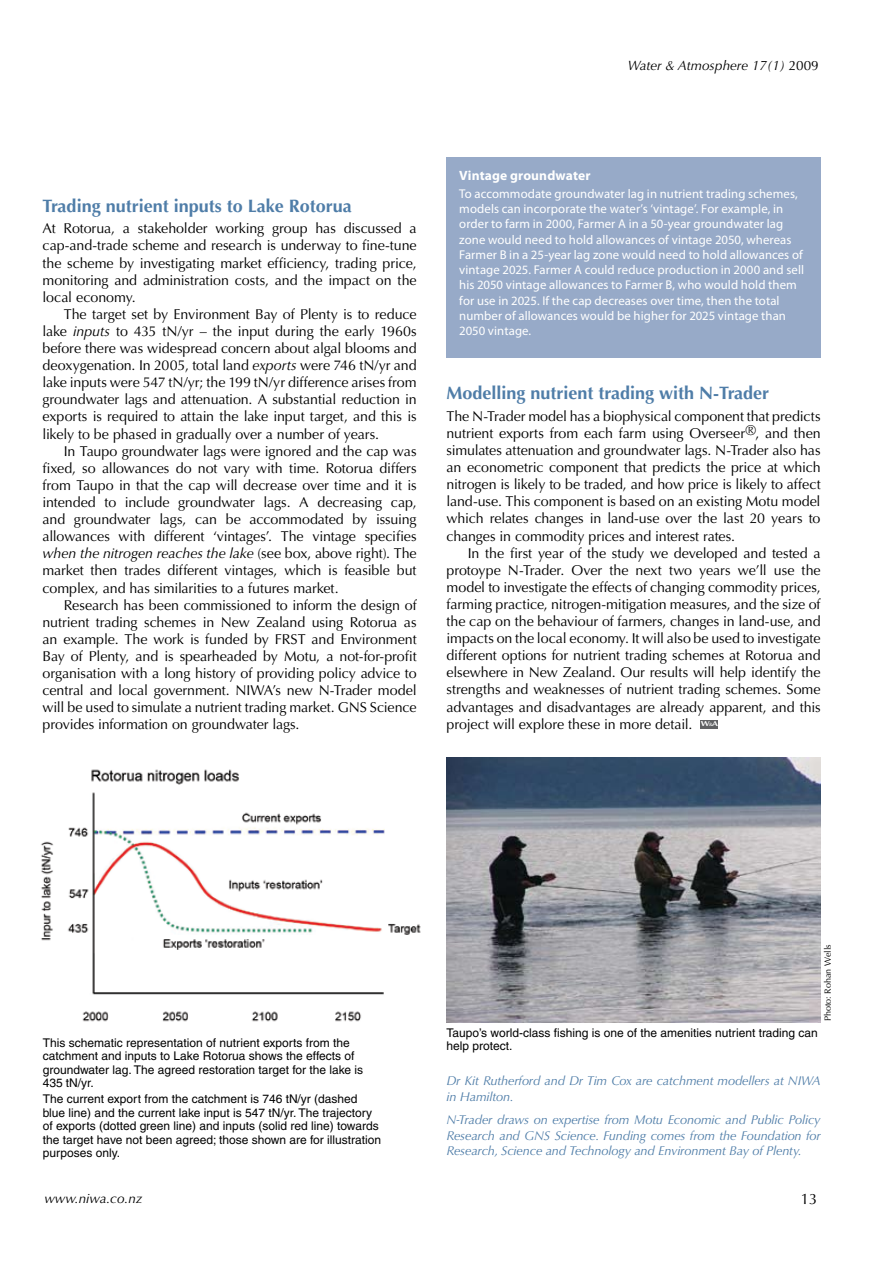
<style>
.page{position:relative;width:893px;height:1263px;background:#fff}
.page>*{position:absolute;margin:0;border:0;box-sizing:border-box;transform-origin:0 0}
.t1{font:700 18px "Optima LT Std";color:#4f7da8}
.t2{font:15px "Optima LT Std";color:#000}
.t3{font:14.25px/17.1px "Optima LT Std";letter-spacing:-.005em;color:#000;text-align:justify}
.t4{font:italic 13.5px "Optima LT Std";color:#000}
.t5{font:700 13.5px "Myriad Pro";letter-spacing:.01em;color:#fff}
.t6{font:12.75px/15.3px "Myriad Pro";letter-spacing:.005em;color:#fff}
.t7{font:italic 12.75px/15.3px "Optima LT Std";letter-spacing:-.01em;color:#4f7da8}
.t8{font:12px/13.5px "Helvetica";color:#000}
.t9{font:9px "Optima";color:#000}
.s1{font-style:normal}
.s2{font-style:italic}
</style>
<div class="page">
<div style="left:700px;top:720px;width:18px;height:9px;background:#616264"></div>
<div style="left:446px;top:157px;width:375px;height:201px;background:#97aac8"></div>
<img style="left:41px;top:769px;width:380px;height:253px">
<img style="left:446px;top:758px;width:374px;height:265px">
<p class="t4" style="left:628px;top:58px;width:193px">Water &amp; Atmosphere 17(1) <span class="s1">2009</span></p>
<p class="t1" style="left:43px;top:195px;width:311px">Trading nutrient inputs to Lake Rotorua</p>
<p class="t3" style="left:43px;top:220px;width:376px">At Rotorua, a stakeholder working group has discussed a cap-and-trade scheme and research is underway to fine-tune the scheme by investigating market efficiency, trading price, monitoring and administration costs, and the impact on the local economy.</p>
<p class="t3" style="left:43px;top:306px;width:376px;text-indent:21px">The target set by Environment Bay of Plenty is to reduce lake <span class="s2">inputs</span> to 435 tN/yr – the input during the early 1960s before there was widespread concern about algal blooms and deoxygenation. In 2005, total land <span class="s2">exports</span> were 746 tN/yr and lake inputs were 547 tN/yr; the 199 tN/yr difference arises from groundwater lags and attenuation. A substantial reduction in exports is required to attain the lake input target, and this is likely to be phased in gradually over a number of years.</p>
<p class="t3" style="left:43px;top:442px;width:376px;text-indent:21px">In Taupo groundwater lags were ignored and the cap was fixed, so allowances do not vary with time. Rotorua differs from Taupo in that the cap will decrease over time and it is intended to include groundwater lags. A decreasing cap, and groundwater lags, can be accommodated by issuing allowances with different ‘vintages’. The vintage specifies <span class="s2">when the nitrogen reaches the lake</span> (see box, above right). The market then trades different vintages, which is feasible but complex, and has similarities to a futures market.</p>
<p class="t3" style="left:43px;top:596px;width:376px;text-indent:21px">Research has been commissioned to inform the design of nutrient trading schemes in New Zealand using Rotorua as an example. The work is funded by FRST and Environment Bay of Plenty, and is spearheaded by Motu, a not-for-profit organisation with a long history of providing policy advice to central and local government. NIWA’s new N-Trader model will be used to simulate a nutrient trading market. GNS Science provides information on groundwater lags.</p>
<p class="t5" style="left:459px;top:168px;width:133px">Vintage groundwater</p>
<p class="t6" style="left:459px;top:186px;width:346px">To accommodate groundwater lag in nutrient trading schemes, models can incorporate the water’s ‘vintage’. For example, in order to farm in 2000, Farmer A in a 50-year groundwater lag zone would need to hold allowances of vintage 2050, whereas Farmer B in a 25-year lag zone would need to hold allowances of vintage 2025. Farmer A could reduce production in 2000 and sell his 2050 vintage allowances to Farmer B, who would hold them for use in 2025. If the cap decreases over time, then the total number of allowances would be higher for 2025 vintage than 2050 vintage.</p>
<p class="t1" style="left:446px;top:383px;width:324px">Modelling nutrient trading with N-Trader</p>
<p class="t3" style="left:446px;top:408px;width:376px">The N-Trader model has a biophysical component that predicts nutrient exports from each farm using Overseer®, and then simulates attenuation and groundwater lags. N-Trader also has an econometric component that predicts the price at which nitrogen is likely to be traded, and how price is likely to affect land-use. This component is based on an existing Motu model which relates changes in land-use over the last 20 years to changes in commodity prices and interest rates.</p>
<p class="t3" style="left:446px;top:544px;width:376px;text-indent:21px">In the first year of the study we developed and tested a protoype N-Trader. Over the next two years we’ll use the model to investigate the effects of changing commodity prices, farming practice, nitrogen-mitigation measures, and the size of the cap on the behaviour of farmers, changes in land-use, and impacts on the local economy. It will also be used to investigate different options for nutrient trading schemes at Rotorua and elsewhere in New Zealand. Our results will help identify the strengths and weaknesses of nutrient trading schemes. Some advantages and disadvantages are already apparent, and this project will explore these in more detail. <sup>W</sup><sup>&amp;</sup><sup>A</sup></p>
<p class="t8" style="left:43px;top:1036px;width:322px">This schematic representation of nutrient exports from the catchment and inputs to Lake Rotorua shows the effects of groundwater lag. The agreed restoration target for the lake is 435 tN/yr.</p>
<p class="t8" style="left:43px;top:1092px;width:340px">The current export from the catchment is 746 tN/yr (dashed blue line) and the current lake input is 547 tN/yr. The trajectory of exports (dotted green line) and inputs (solid red line) towards the target have not been agreed; those shown are for illustration purposes only.</p>
<p class="t9" style="left:823px;top:1021px;width:78px;rotate:-90deg">Photo: Rohan Wells</p>
<p class="t8" style="left:446px;top:1026px;width:373px">Taupo’s world-class fishing is one of the amenities nutrient trading can help protect.</p>
<p class="t7" style="left:446px;top:1073px;width:376px">Dr Kit Rutherford and Dr Tim Cox are catchment modellers at NIWA in Hamilton.</p>
<p class="t7" style="left:446px;top:1112px;width:376px;text-align:justify">N-Trader draws on expertise from Motu Economic and Public Policy Research and GNS Science. Funding comes from the Foundation for Research, Science and Technology and Environment Bay of Plenty.</p>
<p class="t4" style="left:44px;top:1190px;width:100px">www.niwa.co.nz</p>
<p class="t2" style="left:801px;top:1190px;width:18px">13</p>
</div>
